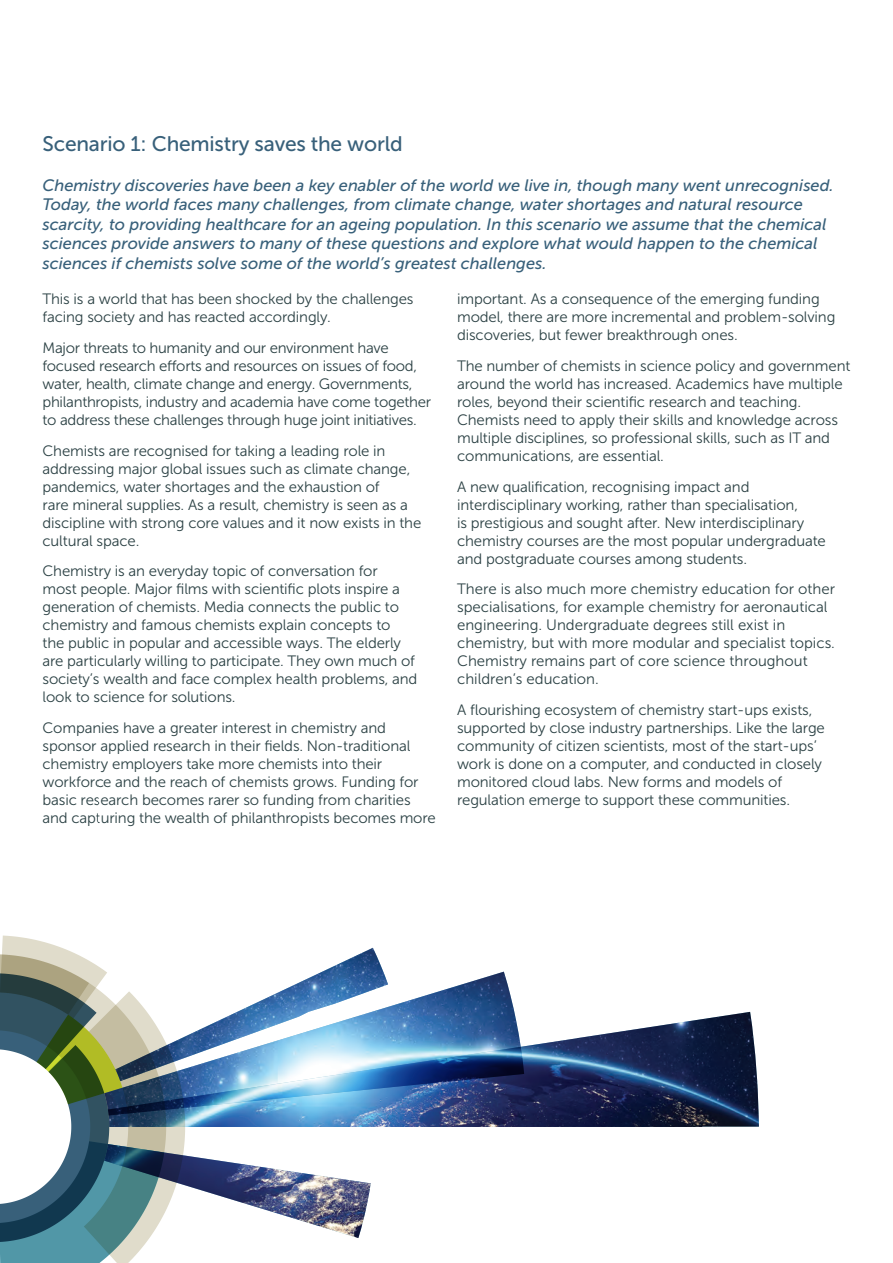
<style>
.page{position:relative;width:893px;height:1263px;background:#fff}
.page>*{position:absolute;margin:0;border:0;box-sizing:border-box;transform-origin:0 0}
.t1{font:21px "Museo Sans 500";letter-spacing:-.01em;color:#38607a}
.t2{font:italic 16.5px/19.5px "Museo Sans 500";color:#38607a}
.t3{font:15px/18px "Museo Sans 300";letter-spacing:-.01em;color:#2b4144}
</style>
<div class="page">
<img style="left:388px;top:972px;width:127px;height:40px">
<svg style="left:0;top:935px;width:373px;height:328px"></svg>
<img style="left:115px;top:948px;width:273px;height:64px">
<img style="left:108px;top:1012px;width:651px;height:115px">
<h1 class="t1" style="left:43px;top:132px;width:362px">Scenario 1: Chemistry saves the world</h1>
<p class="t2" style="left:43px;top:176px;width:793px">Chemistry discoveries have been a key enabler of the world we live in, though many went unrecognised.<br>Today, the world faces many challenges, from climate change, water shortages and natural resource scarcity, to providing healthcare for an ageing population. In this scenario we assume that the chemical sciences provide answers to many of these questions and explore what would happen to the chemical sciences if chemists solve some of the world’s greatest challenges.</p>
<p class="t3" style="left:43px;top:290px;width:372px">This is a world that has been shocked by the challenges facing society and has reacted accordingly.</p>
<p class="t3" style="left:43px;top:339px;width:390px">Major threats to humanity and our environment have focused research efforts and resources on issues of food, water, health, climate change and energy. Governments, philanthropists, industry and academia have come together to address these challenges through huge joint initiatives.</p>
<p class="t3" style="left:43px;top:441px;width:380px">Chemists are recognised for taking a leading role in addressing major global issues such as climate change, pandemics, water shortages and the exhaustion of<br>rare mineral supplies. As a result, chemistry is seen as a discipline with strong core values and it now exists in the cultural space.</p>
<p class="t3" style="left:43px;top:562px;width:376px">Chemistry is an everyday topic of conversation for<br>most people. Major films with scientific plots inspire a generation of chemists. Media connects the public to chemistry and famous chemists explain concepts to<br>the public in popular and accessible ways. The elderly are particularly willing to participate. They own much of society’s wealth and face complex health problems, and look to science for solutions.</p>
<p class="t3" style="left:43px;top:719px;width:395px">Companies have a greater interest in chemistry and sponsor applied research in their fields. Non-traditional chemistry employers take more chemists into their workforce and the reach of chemists grows. Funding for basic research becomes rarer so funding from charities and capturing the wealth of philanthropists becomes more</p>
<p class="t3" style="left:457px;top:290px;width:380px">important. As a consequence of the emerging funding model, there are more incremental and problem-solving discoveries, but fewer breakthrough ones.</p>
<p class="t3" style="left:457px;top:357px;width:395px">The number of chemists in science policy and government around the world has increased. Academics have multiple roles, beyond their scientific research and teaching.<br>Chemists need to apply their skills and knowledge across multiple disciplines, so professional skills, such as IT and communications, are essential.</p>
<p class="t3" style="left:457px;top:477px;width:370px">A new qualification, recognising impact and interdisciplinary working, rather than specialisation,<br>is prestigious and sought after. New interdisciplinary chemistry courses are the most popular undergraduate and postgraduate courses among students.</p>
<p class="t3" style="left:457px;top:580px;width:379px">There is also much more chemistry education for other specialisations, for example chemistry for aeronautical engineering. Undergraduate degrees still exist in chemistry, but with more modular and specialist topics.<br>Chemistry remains part of core science throughout children’s education.</p>
<p class="t3" style="left:457px;top:701px;width:369px">A flourishing ecosystem of chemistry start-ups exists, supported by close industry partnerships. Like the large community of citizen scientists, most of the start-ups’ work is done on a computer, and conducted in closely monitored cloud labs. New forms and models of regulation emerge to support these communities.</p>
</div>
